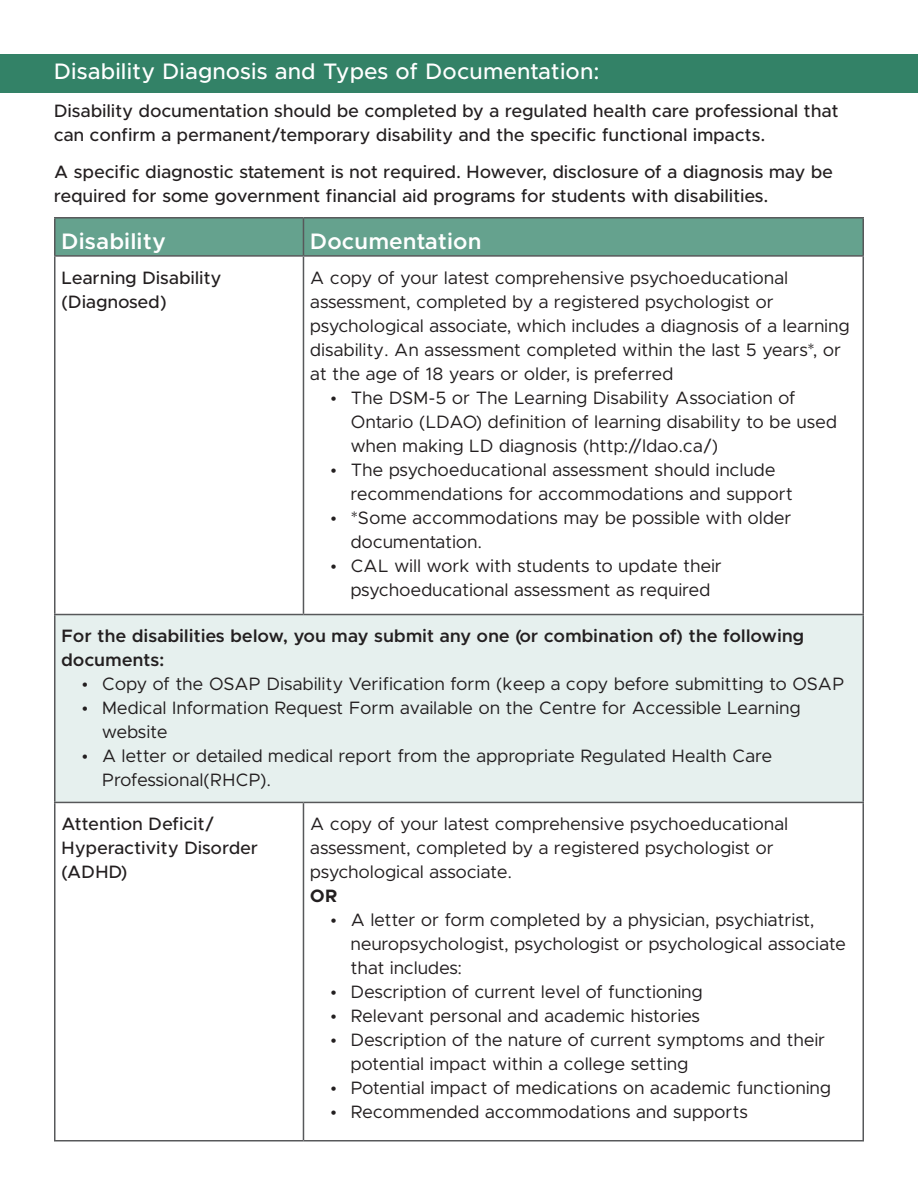
<style>
.page{position:relative;width:918px;height:1188px;background:#fff}
.page>*{position:absolute;margin:0;border:0;box-sizing:border-box;transform-origin:0 0}
.t1{font:500 22.5px "Metropolis";letter-spacing:.035em;color:#fff}
.t2{font:600 22.5px "Metropolis";letter-spacing:.035em;color:#fff}
.t3{font:18px/24px "Metropolis";letter-spacing:.025em;color:#231f20}
.t4{font:500 18px/24px "Metropolis";letter-spacing:.025em;color:#231f20}
.t5{font:600 18px/24px "Metropolis";letter-spacing:.025em;color:#231f20}
.t6{font:700 18px "Metropolis";color:#231f20}
</style>
<div class="page">
<div style="left:0;top:54px;width:918px;height:38px;background:#338267"></div>
<div style="left:56px;top:219px;width:806px;height:36px;background:#65a28e"></div>
<div style="left:55px;top:615px;width:808px;height:187px;background:#e6f0ee"></div>
<hr style="left:54px;top:217px;width:249px;height:2px;background:#57585a">
<hr style="left:54px;top:219px;width:2px;height:36px;background:#57585a">
<hr style="left:303px;top:217px;width:561px;height:2px;background:#57585a">
<hr style="left:303px;top:219px;width:1px;height:36px;background:#57585a">
<hr style="left:862px;top:219px;width:2px;height:36px;background:#57585a">
<hr style="left:54px;top:255px;width:249px;height:2px;background:#57585a">
<hr style="left:54px;top:257px;width:2px;height:357px;background:#57585a">
<hr style="left:303px;top:255px;width:561px;height:2px;background:#57585a">
<hr style="left:303px;top:257px;width:1px;height:357px;background:#57585a">
<hr style="left:862px;top:257px;width:2px;height:357px;background:#57585a">
<hr style="left:54px;top:614px;width:249px;height:1px;background:#57585a">
<hr style="left:54px;top:615px;width:2px;height:187px;background:#57585a">
<hr style="left:303px;top:614px;width:561px;height:1px;background:#57585a">
<hr style="left:862px;top:615px;width:2px;height:187px;background:#57585a">
<hr style="left:54px;top:802px;width:249px;height:1px;background:#57585a">
<hr style="left:54px;top:803px;width:2px;height:337px;background:#57585a">
<hr style="left:303px;top:802px;width:561px;height:1px;background:#57585a">
<hr style="left:303px;top:803px;width:1px;height:337px;background:#57585a">
<hr style="left:862px;top:803px;width:2px;height:337px;background:#57585a">
<hr style="left:54px;top:1140px;width:249px;height:2px;background:#57585a">
<hr style="left:303px;top:1140px;width:561px;height:2px;background:#57585a">
<p class="t1" style="left:54px;top:58px;width:547px">Disability Diagnosis and Types of Documentation:</p>
<p class="t4" style="left:54px;top:99px;width:786px">Disability documentation should be completed by a regulated health care professional that can confirm a permanent/temporary disability and the specific functional impacts.</p>
<p class="t4" style="left:54px;top:160px;width:780px">A specific diagnostic statement is not required. However, disclosure of a diagnosis may be required for some government financial aid programs for students with disabilities.</p>
<p class="t2" style="left:62px;top:227px;width:106px">Disability</p>
<p class="t2" style="left:310px;top:227px;width:172px">Documentation</p>
<p class="t4" style="left:62px;top:266px;width:161px">Learning Disability</p>
<p class="t4" style="left:62px;top:290px;width:106px">(Diagnosed)</p>
<p class="t3" style="left:310px;top:266px;width:541px">A copy of your latest comprehensive psychoeducational assessment, completed by a registered psychologist or psychological associate, which includes a diagnosis of a learning disability. An assessment completed within the last 5 years*, or at the age of 18 years or older, is preferred</p>
<p class="t3" style="left:351px;top:386px;width:488px;text-indent:-20px">• The DSM-5 or The Learning Disability Association of<br>Ontario (LDAO) definition of learning disability to be used when making LD diagnosis (http://ldao.ca/)</p>
<p class="t3" style="left:351px;top:458px;width:443px;text-indent:-20px">• The psychoeducational assessment should include recommendations for accommodations and support</p>
<p class="t3" style="left:351px;top:506px;width:442px;text-indent:-20px">• *Some accommodations may be possible with older documentation.</p>
<p class="t3" style="left:330px;top:554px;width:393px;text-align:center">• CAL will work with students to update their psychoeducational assessment as required</p>
<p class="t5" style="left:62px;top:624px;width:744px">For the disabilities below, you may submit any one (or combination of) the following documents:</p>
<p class="t3" style="left:82px;top:672px;width:764px">• Copy of the OSAP Disability Verification form (keep a copy before submitting to OSAP</p>
<p class="t3" style="left:102px;top:696px;width:700px;text-indent:-20px">• Medical Information Request Form available on the Centre for Accessible Learning website</p>
<p class="t3" style="left:102px;top:744px;width:671px;text-indent:-20px">• A letter or detailed medical report from the appropriate Regulated Health Care<br>Professional(RHCP).</p>
<p class="t4" style="left:62px;top:812px;width:198px">Attention Deficit/<br>Hyperactivity Disorder (ADHD)</p>
<p class="t3" style="left:310px;top:812px;width:479px">A copy of your latest comprehensive psychoeducational assessment, completed by a registered psychologist or psychological associate.</p>
<p class="t6" style="left:310px;top:885px;width:29px">OR</p>
<p class="t3" style="left:351px;top:908px;width:497px;text-indent:-20px">• A letter or form completed by a physician, psychiatrist, neuropsychologist, psychologist or psychological associate that includes:</p>
<p class="t3" style="left:330px;top:980px;width:374px">• Description of current level of functioning</p>
<p class="t3" style="left:330px;top:1004px;width:371px">• Relevant personal and academic histories</p>
<p class="t3" style="left:351px;top:1028px;width:476px;text-indent:-20px">• Description of the nature of current symptoms and their potential impact within a college setting</p>
<p class="t3" style="left:330px;top:1076px;width:502px">• Potential impact of medications on academic functioning</p>
<p class="t3" style="left:330px;top:1100px;width:419px">• Recommended accommodations and supports</p>
</div>
